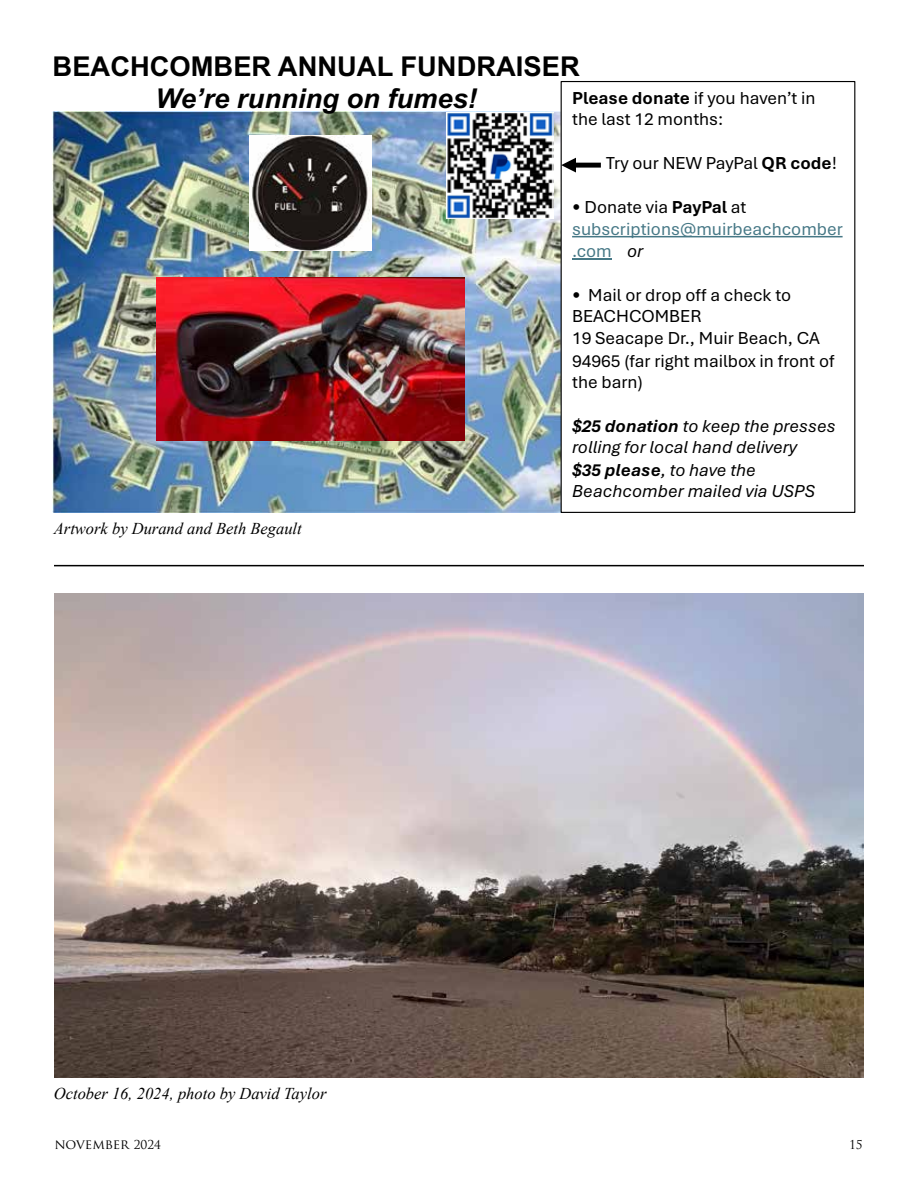
<style>
.page{position:relative;width:918px;height:1188px;background:#fff}
.page>*{position:absolute;margin:0;border:0;box-sizing:border-box;transform-origin:0 0}
.t1{font:700 27.3px "Arial";color:#000}
.t2{font:italic 700 27.3px "Arial";color:#000}
.t3{font:18.3px/21.6px "Aptos";color:#000}
.t4{font:italic 18.3px/21.8px "Aptos";color:#000}
.t5{font:18.3px/22px "Aptos";color:#467886}
.t6{font:italic 16.5px "Times New Roman";color:#000}
.t7{font:13.5px "Trajan Pro";color:#000}
.t8{font:12px "Trajan Pro";color:#000}
.s1{font-weight:700}
.s2{color:#000}
.s3{font-weight:700;color:#000}
.s4{font-style:italic;color:#000}
.s5{font-size:12px}
</style>
<div class="page">
<img style="left:53px;top:112px;width:508px;height:400px">
<img style="left:157px;top:278px;width:307px;height:163px">
<img style="left:249px;top:136px;width:122px;height:115px">
<div style="left:561px;top:81px;width:294px;height:432px;border:1px solid #000"></div>
<svg style="left:572px;top:236px;width:271px;height:1px"></svg>
<hr style="left:572px;top:259px;width:40px;height:1px;background:#467886">
<img style="left:447px;top:112px;width:107px;height:106px">
<svg style="left:561px;top:158px;width:40px;height:15px"></svg>
<hr style="left:54px;top:565px;width:810px;height:1px;background:#000">
<img style="left:54px;top:593px;width:810px;height:484px">
<h1 class="t1" style="left:53px;top:47px;width:529px">BEACHCOMBER ANNUAL FUNDRAISER</h1>
<h1 class="t2" style="left:155px;top:80px;width:323px">We’re running on fumes!</h1>
<p class="t3" style="left:572px;top:86px;width:245px"><span class="s1">Please donate</span> if you haven’t in the last 12 months:</p>
<p class="t3" style="left:606px;top:151px;width:232px">Try our NEW PayPal <span class="s1">QR code</span>!</p>
<p class="t5" style="left:572px;top:195px;width:272px"><span class="s2">• Donate via</span> <span class="s3">PayPal</span> <span class="s2">at </span>subscriptions@muirbeachcomber .com <span class="s4">or</span></p>
<p class="t3" style="left:572px;top:284px;width:264px">• Mail or drop off a check to<br>BEACHCOMBER<br>19 Seacape Dr., Muir Beach, CA<br>94965 (far right mailbox in front of the barn)</p>
<p class="t4" style="left:572px;top:414px;width:265px"><span class="s1">$25 donation</span> to keep the presses rolling for local hand delivery<br><span class="s1">$35 please</span>, to have the<br>Beachcomber mailed via USPS</p>
<p class="t6" style="left:54px;top:517px;width:249px">Artwork by Durand and Beth Begault</p>
<p class="t6" style="left:54px;top:1082px;width:274px">October 16, 2024, photo by David Taylor</p>
<p class="t7" style="left:54px;top:1136px;width:108px">NOVEMBER <span class="s5">2024</span></p>
<p class="t8" style="left:849px;top:1137px;width:15px">15</p>
</div>
